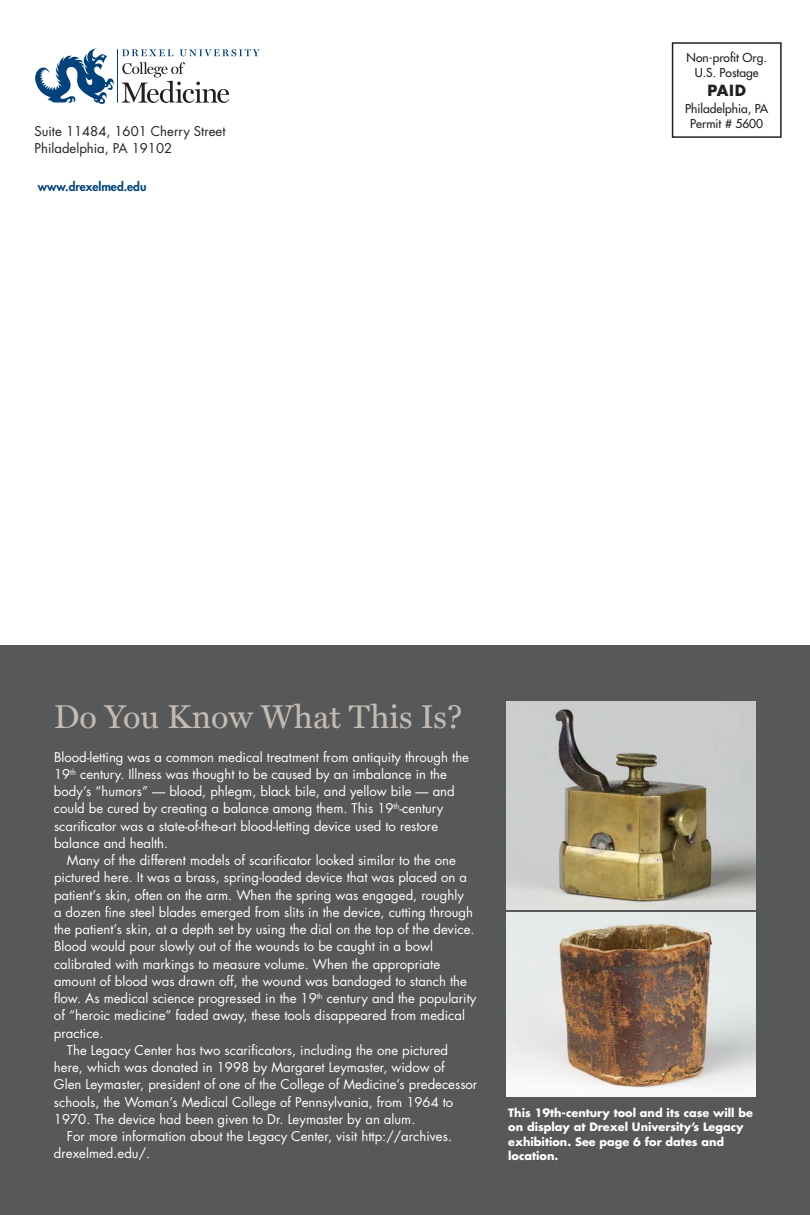
<style>
.page{position:relative;width:810px;height:1215px;background:#fff}
.page>*{position:absolute;margin:0;border:0;box-sizing:border-box;transform-origin:0 0}
.Headlines{font:33px "Miller Text";color:#c3bbb2}
.Subhead{font:700 15px "Futura";color:#231f20}
.Body_1{font:13.2px/17.2px "Futura";color:#fff}
.Body_1-2{font:13.2px/17.2px "Futura";color:#231f20}
.Subhead-2{font:12px/15px "Futura";color:#231f20;text-align:center}
.Body_1-3{font:800 12px "Futura";color:#01427c}
.Captions{font:700 11.25px/14.2px "Futura";color:#fff}
</style>
<div class="page">
<div style="left:0;top:645px;width:810px;height:570px;background:#57585a"></div>
<div style="left:672px;top:42px;width:110px;height:96px;border:2px solid #231f20"></div>
<svg style="left:122px;top:49px;width:51px;height:7px"></svg>
<svg style="left:180px;top:49px;width:80px;height:7px"></svg>
<svg style="left:121px;top:62px;width:108px;height:41px"></svg>
<hr style="left:117px;top:49px;width:1px;height:54px;background:#01427c">
<svg style="left:35px;top:49px;width:79px;height:55px"></svg>
<img style="left:506px;top:702px;width:250px;height:207px">
<img style="left:506px;top:913px;width:250px;height:183px">
<p class="Body_1-2" style="left:34px;top:122px;width:193px">Suite 11484, 1601 Cherry Street<br>Philadelphia, PA 19102</p>
<p class="Body_1-3" style="left:38px;top:178px;width:110px">www.drexelmed.edu</p>
<p class="Subhead-2" style="left:687px;top:50px;width:82px">Non-profit Org.<br>U.S. Postage</p>
<p class="Subhead" style="left:708px;top:80px;width:40px">PAID</p>
<p class="Subhead-2" style="left:685px;top:101px;width:84px">Philadelphia, PA<br>Permit # 5600</p>
<p class="Headlines" style="left:54px;top:697px;width:410px">Do You Know What This Is?</p>
<p class="Body_1" style="left:54px;top:748px;width:417px">Blood-letting was a common medical treatment from antiquity through the 19<sup>th</sup> century. Illness was thought to be caused by an imbalance in the body’s “humors” — blood, phlegm, black bile, and yellow bile — and could be cured by creating a balance among them. This 19<sup>th</sup>-century scarificator was a state-of-the-art blood-letting device used to restore balance and health.</p>
<p class="Body_1" style="left:54px;top:851px;width:424px;text-indent:13px">Many of the different models of scarificator looked similar to the one pictured here. It was a brass, spring-loaded device that was placed on a patient’s skin, often on the arm. When the spring was engaged, roughly<br>a dozen fine steel blades emerged from slits in the device, cutting through the patient’s skin, at a depth set by using the dial on the top of the device.<br>Blood would pour slowly out of the wounds to be caught in a bowl calibrated with markings to measure volume. When the appropriate amount of blood was drawn off, the wound was bandaged to stanch the flow. As medical science progressed in the 19<sup>th</sup> century and the popularity of “heroic medicine” faded away, these tools disappeared from medical practice.</p>
<p class="Body_1" style="left:54px;top:1041px;width:425px;text-indent:13px">The Legacy Center has two scarificators, including the one pictured here, which was donated in 1998 by Margaret Leymaster, widow of<br>Glen Leymaster, president of one of the College of Medicine’s predecessor schools, the Woman’s Medical College of Pennsylvania, from 1964 to 1970. The device had been given to Dr. Leymaster by an alum.</p>
<p class="Body_1" style="left:54px;top:1127px;width:400px;text-indent:13px">For more information about the Legacy Center, visit http://archives. drexelmed.edu/.</p>
<p class="Captions" style="left:508px;top:1105px;width:246px">This 19th-century tool and its case will be on display at Drexel University’s Legacy exhibition. See page 6 for dates and location.</p>
</div>
